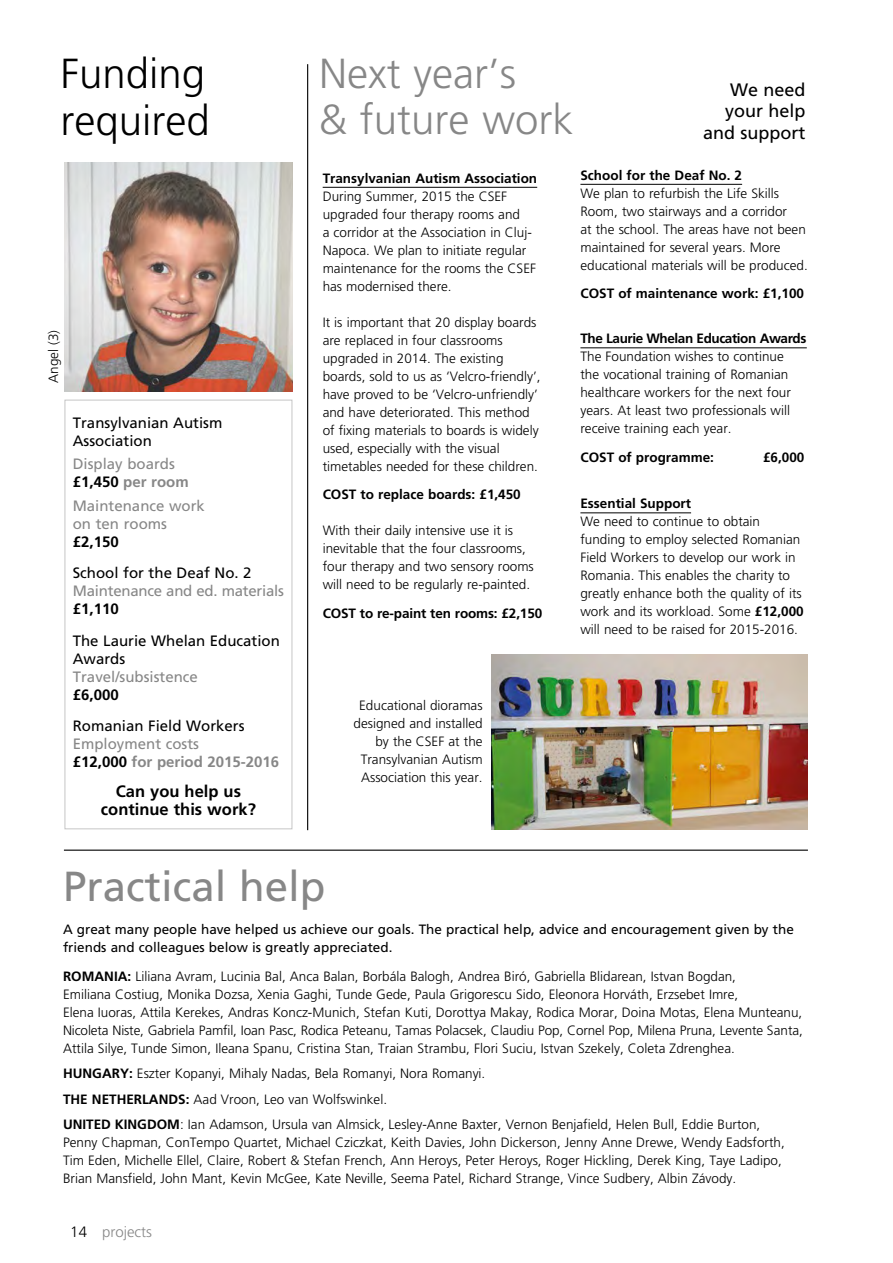
<style>
.page{position:relative;width:893px;height:1263px;background:#fff}
.page>*{position:absolute;margin:0;border:0;box-sizing:border-box;transform-origin:0 0}
.t1{font:300 42px/46.5px "Frutiger";color:#878787}
.t2{font:300 42px/46.5px "Frutiger";color:#000}
.t3{font:42px "Frutiger";color:#878787}
.t4{font:18px/21.6px "Frutiger";color:#000;text-align:right}
.t5{font:700 16.5px/18px "Frutiger";color:#000;text-align:center}
.t6{font:15px/18px "Frutiger";color:#000}
.t7{font:15px/18px "Frutiger";color:#878787}
.t8{font:700 15px/18px "Frutiger";color:#878787}
.t9{font:700 15px "Frutiger";color:#000}
.t10{font:300 15px "Frutiger";color:#878787}
.t11{font:300 15px "Frutiger";color:#000}
.t12{font:300 13.5px/18px "Frutiger";color:#000}
.t13{font:700 13.5px "Frutiger";color:#000}
.t14{font:13.5px/18px "Frutiger";color:#000}
.t15{font:700 13.5px "Frutiger";letter-spacing:-.03em;color:#000}
.s1{font-weight:700;color:#000}
.s2{font-weight:700}
.s3{font-weight:400}
.s4{color:#000}
</style>
<div class="page">
<hr style="left:323px;top:187px;width:214px;height:1px;background:#000">
<div style="left:65px;top:400px;width:227px;height:429px;border:1px solid #c6c6c6"></div>
<img style="left:65px;top:162px;width:227px;height:229px">
<hr style="left:307px;top:64px;width:1px;height:766px;background:#000">
<img style="left:491px;top:654px;width:317px;height:175px">
<hr style="left:580px;top:184px;width:162px;height:1px;background:#000">
<hr style="left:580px;top:347px;width:227px;height:1px;background:#000">
<hr style="left:580px;top:512px;width:111px;height:1px;background:#000">
<hr style="left:64px;top:849px;width:744px;height:2px;background:#000">
<h1 class="t2" style="left:60px;top:50px;width:151px">Funding required</h1>
<p class="t12" style="left:44px;top:383px;width:54px;rotate:-90deg">Angel (3)</p>
<p class="t6" style="left:73px;top:414px;width:151px">Transylvanian Autism<br>Association</p>
<p class="t7" style="left:73px;top:454px;width:117px">Display boards <span class="s1">£1,450</span> <span class="s2">per room</span></p>
<p class="t7" style="left:73px;top:496px;width:134px">Maintenance work on ten rooms</p>
<p class="t9" style="left:73px;top:533px;width:47px">£2,150</p>
<p class="t6" style="left:73px;top:564px;width:180px">School for the Deaf No. 2</p>
<p class="t7" style="left:73px;top:582px;width:213px">Maintenance and ed. materials</p>
<p class="t9" style="left:73px;top:600px;width:47px">£1,110</p>
<p class="t6" style="left:73px;top:631px;width:209px">The Laurie Whelan Education<br>Awards</p>
<p class="t7" style="left:73px;top:667px;width:127px">Travel/subsistence</p>
<p class="t9" style="left:73px;top:686px;width:47px">£6,000</p>
<p class="t6" style="left:73px;top:717px;width:173px">Romanian Field Workers</p>
<p class="t8" style="left:73px;top:735px;width:208px"><span class="s3">Employment costs<br></span><span class="s4">£12,000</span> for period 2015-2016</p>
<p class="t5" style="left:101px;top:782px;width:156px">Can you help us continue this work?</p>
<h1 class="t1" style="left:319px;top:50px;width:256px">Next year’s<br>&amp; future work</h1>
<p class="t13" style="left:323px;top:170px;width:216px">Transylvanian Autism Association</p>
<p class="t12" style="left:323px;top:187px;width:215px">During Summer, 2015 the CSEF upgraded four therapy rooms and<br>a corridor at the Association in Cluj-<br>Napoca. We plan to initiate regular maintenance for the rooms the CSEF has modernised there.</p>
<p class="t12" style="left:323px;top:313px;width:219px">It is important that 20 display boards are replaced in four classrooms upgraded in 2014. The existing boards, sold to us as ‘Velcro-friendly’, have proved to be ‘Velcro-unfriendly’ and have deteriorated. This method of fixing materials to boards is widely used, especially with the visual timetables needed for these children.</p>
<p class="t13" style="left:323px;top:486px;width:200px">COST to replace boards: £1,450</p>
<p class="t12" style="left:323px;top:521px;width:213px">With their daily intensive use it is inevitable that the four classrooms, four therapy and two sensory rooms will need to be regularly re-painted.</p>
<p class="t13" style="left:323px;top:605px;width:221px">COST to re-paint ten rooms: £2,150</p>
<h2 class="t4" style="left:703px;top:78px;width:104px">We need your help and support</h2>
<p class="t13" style="left:580px;top:167px;width:163px">School for the Deaf No. 2</p>
<p class="t12" style="left:580px;top:184px;width:229px">We plan to refurbish the Life Skills Room, two stairways and a corridor<br>at the school. The areas have not been maintained for several years. More educational materials will be produced.</p>
<p class="t13" style="left:580px;top:286px;width:225px">COST of maintenance work: £1,100</p>
<p class="t15" style="left:580px;top:331px;width:227px">The Laurie Whelan Education Awards</p>
<p class="t12" style="left:580px;top:347px;width:212px">The Foundation wishes to continue the vocational training of Romanian healthcare workers for the next four years. At least two professionals will receive training each year.</p>
<p class="t13" style="left:580px;top:449px;width:135px">COST of programme:</p>
<p class="t13" style="left:763px;top:449px;width:43px">£6,000</p>
<p class="t13" style="left:580px;top:495px;width:112px">Essential Support</p>
<p class="t12" style="left:580px;top:512px;width:225px">We need to continue to obtain funding to employ selected Romanian Field Workers to develop our work in Romania. This enables the charity to greatly enhance both the quality of its work and its workload. Some <span class="s2">£12,000 </span>will need to be raised for 2015-2016.</p>
<p class="t12" style="left:354px;top:697px;width:131px;text-align:right">Educational dioramas designed and installed by the CSEF at the<br>Transylvanian Autism<br>Association this year.</p>
<h1 class="t3" style="left:63px;top:862px;width:264px">Practical help</h1>
<p class="t14" style="left:63px;top:920px;width:732px">A great many people have helped us achieve our goals. The practical help, advice and encouragement given by the friends and colleagues below is greatly appreciated.</p>
<p class="t12" style="left:63px;top:967px;width:741px"><span class="s2">ROMANIA:</span> Liliana Avram, Lucinia Bal, Anca Balan, Borbála Balogh, Andrea Biró, Gabriella Blidarean, Istvan Bogdan,<br>Emiliana Costiug, Monika Dozsa, Xenia Gaghi, Tunde Gede, Paula Grigorescu Sido, Eleonora Horváth, Erzsebet Imre,<br>Elena Iuoras, Attila Kerekes, Andras Koncz-Munich, Stefan Kuti, Dorottya Makay, Rodica Morar, Doina Motas, Elena Munteanu, Nicoleta Niste, Gabriela Pamfil, Ioan Pasc, Rodica Peteanu, Tamas Polacsek, Claudiu Pop, Cornel Pop, Milena Pruna, Levente Santa, Attila Silye, Tunde Simon, Ileana Spanu, Cristina Stan, Traian Strambu, Flori Suciu, Istvan Szekely, Coleta Zdrenghea.</p>
<p class="t12" style="left:63px;top:1061px;width:699px;line-height:25.5px"><span class="s2">HUNGARY:</span> Eszter Kopanyi, Mihaly Nadas, Bela Romanyi, Nora Romanyi.<br><span class="s2">THE NETHERLANDS:</span> Aad Vroon, Leo van Wolfswinkel.<br><span class="s2">UNITED KINGDOM</span>: Ian Adamson, Ursula van Almsick, Lesley-Anne Baxter, Vernon Benjafield, Helen Bull, Eddie Burton,</p>
<p class="t12" style="left:63px;top:1133px;width:723px">Penny Chapman, ConTempo Quartet, Michael Cziczkat, Keith Davies, John Dickerson, Jenny Anne Drewe, Wendy Eadsforth,<br>Tim Eden, Michelle Ellel, Claire, Robert &amp; Stefan French, Ann Heroys, Peter Heroys, Roger Hickling, Derek King, Taye Ladipo,<br>Brian Mansfield, John Mant, Kevin McGee, Kate Neville, Seema Patel, Richard Strange, Vince Sudbery, Albin Závody.</p>
<p class="t11" style="left:70px;top:1223px;width:18px">14</p>
<p class="t10" style="left:102px;top:1223px;width:51px">projects</p>
</div>
